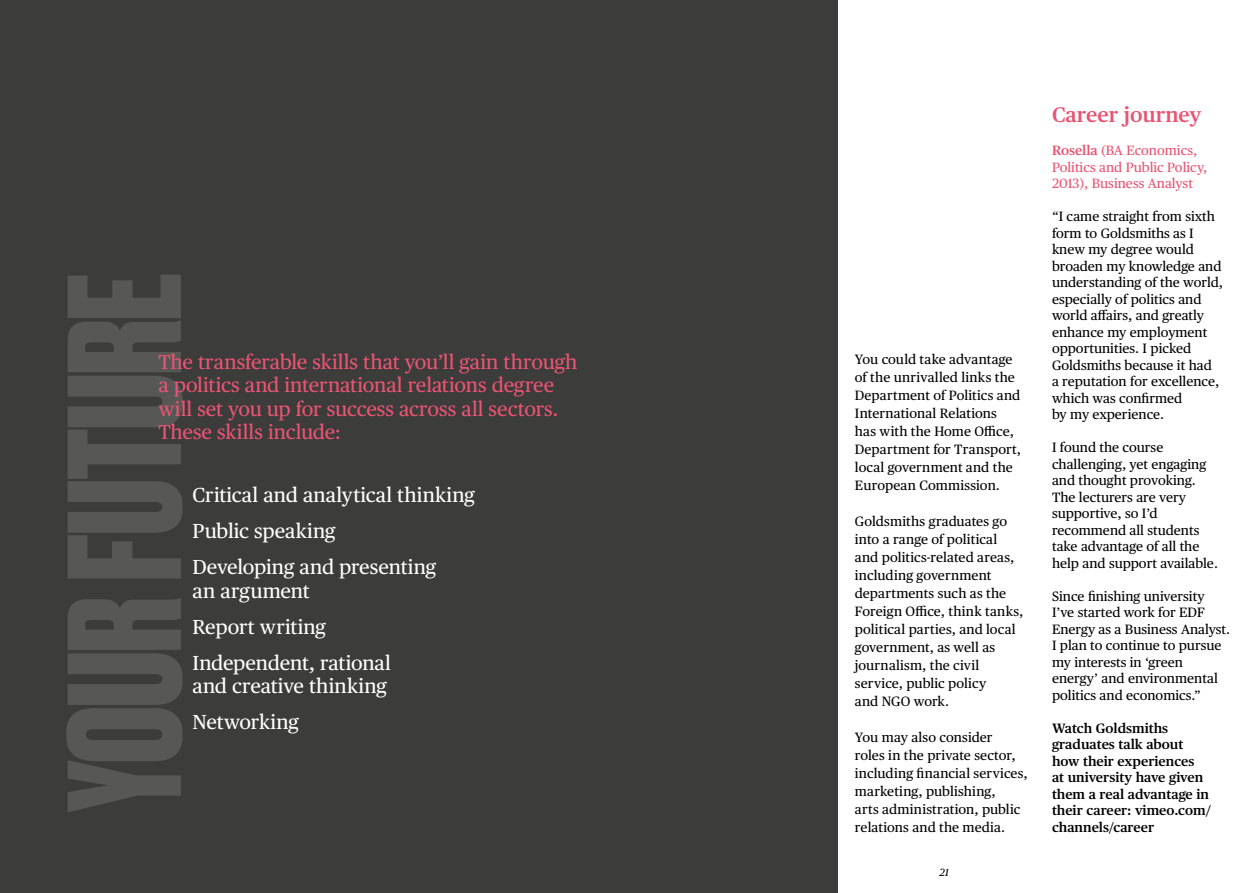
<style>
.page{position:relative;width:1259px;height:893px;background:#fff}
.page>*{position:absolute;margin:0;border:0;box-sizing:border-box;transform-origin:0 0}
.t1{font:700 152.1px "Druk";letter-spacing:-.01em;color:#575756}
.t2{font:600 21px "Publico Text";color:#ea5472}
.t3{font:20.25px/23.2px "Publico Text";letter-spacing:-.005em;color:#ea5472}
.t4{font:20.25px/36px "Publico Text";color:#fff}
.t5{font:13.5px/16.5px "Publico Text";color:#000}
.t6{font:600 13.5px/16.5px "Publico Text";color:#000}
.t7{font:13.5px/16.5px "Publico Text";color:#ea5472}
.t8{font:italic 10.5px "Publico Text";color:#000}
.s1{font-weight:600}
</style>
<div class="page">
<div style="left:0;top:0;width:838px;height:893px;background:#3c3c3b"></div>
<h1 class="t1" style="left:21px;top:811px;width:539px;rotate:-90deg">YOUR FUTURE</h1>
<h3 class="t3" style="left:158px;top:349px;width:420px">The transferable skills that you’ll gain through a politics and international relations degree will set you up for success across all sectors.<br>These skills include:</h3>
<h3 class="t4" style="left:192px;top:476px;width:284px">Critical and analytical thinking<br>Public speaking<br>Developing and presenting</h3>
<h3 class="t4" style="left:192px;top:571px;width:200px">an argument<br>Report writing<br>Independent, rational</h3>
<h3 class="t4" style="left:192px;top:667px;width:196px">and creative thinking<br>Networking</h3>
<p class="t5" style="left:855px;top:349px;width:168px;line-height:18px">You could take advantage of the unrivalled links the<br>Department of Politics and<br>International Relations has with the Home Office,<br>Department for Transport, local government and the<br>European Commission.</p>
<p class="t5" style="left:855px;top:511px;width:170px;line-height:18px">Goldsmiths graduates go into a range of political and politics-related areas, including government departments such as the<br>Foreign Office, think tanks, political parties, and local government, as well as journalism, the civil service, public policy<br>and NGO work.</p>
<p class="t5" style="left:855px;top:727px;width:174px;line-height:18px">You may also consider<br>roles in the private sector, including financial services, marketing, publishing,<br>arts administration, public relations and the media.</p>
<p class="t8" style="left:939px;top:864px;width:11px">21</p>
<h2 class="t2" style="left:1052px;top:99px;width:151px">Career journey</h2>
<p class="t7" style="left:1052px;top:142px;width:157px"><span class="s1">Rosella</span> (BA Economics,<br>Politics and Public Policy,<br>2013), Business Analyst</p>
<p class="t5" style="left:1052px;top:207px;width:173px">“I came straight from sixth form to Goldsmiths as I knew my degree would broaden my knowledge and understanding of the world, especially of politics and world affairs, and greatly enhance my employment opportunities. I picked<br>Goldsmiths because it had<br>a reputation for excellence, which was confirmed<br>by my experience.</p>
<p class="t5" style="left:1052px;top:438px;width:167px">I found the course challenging, yet engaging and thought provoking.<br>The lecturers are very supportive, so I’d recommend all students take advantage of all the help and support available.</p>
<p class="t5" style="left:1052px;top:587px;width:180px">Since finishing university<br>I’ve started work for EDF<br>Energy as a Business Analyst.<br>I plan to continue to pursue my interests in ‘green energy’ and environmental politics and economics.”</p>
<p class="t6" style="left:1052px;top:719px;width:161px">Watch Goldsmiths graduates talk about how their experiences<br>at university have given them a real advantage in their career: vimeo.com/ channels/career</p>
</div>
